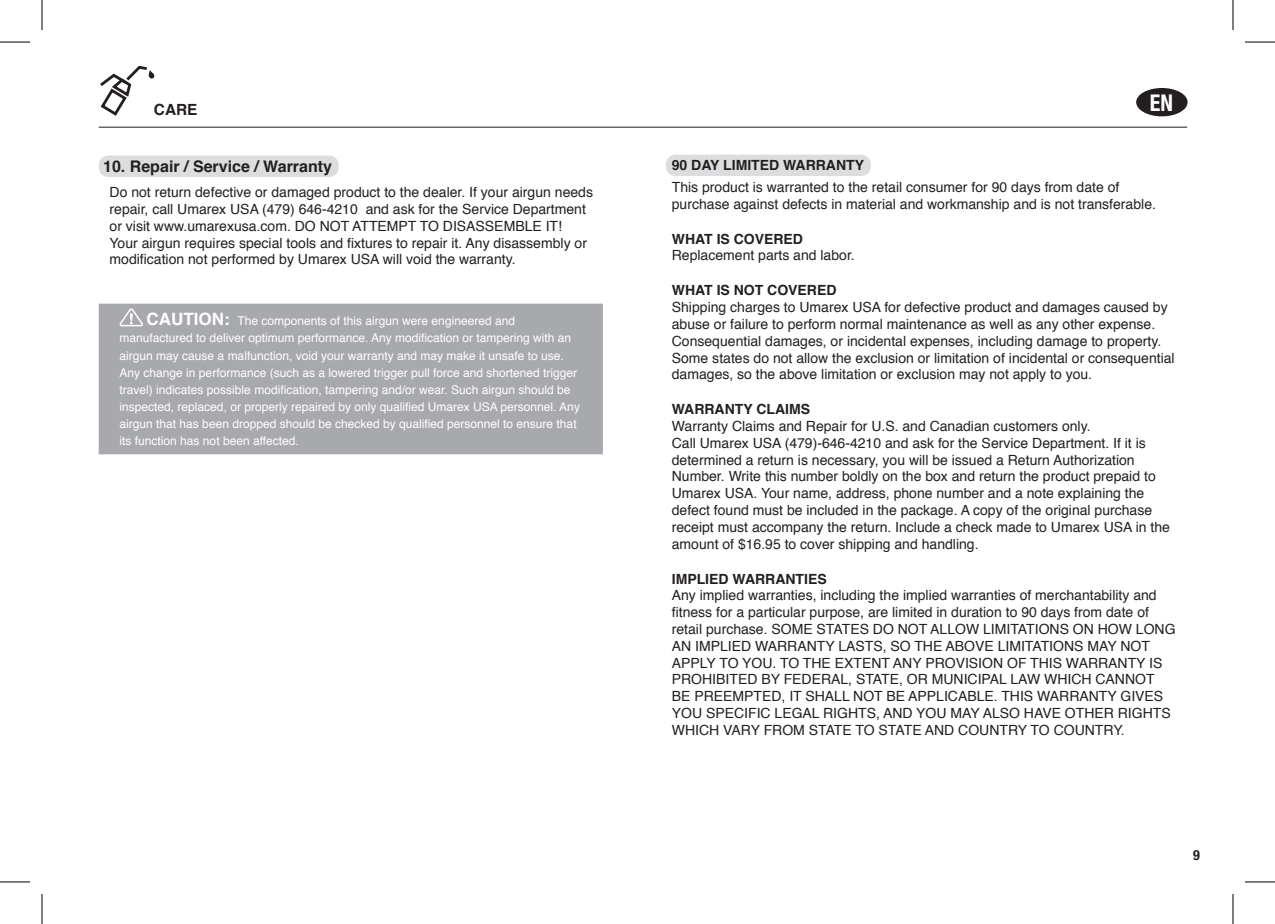
<style>
.page{position:relative;width:1275px;height:924px;background:#fff}
.page>*{position:absolute;margin:0;border:0;box-sizing:border-box;transform-origin:0 0}
.t1{font:700 condensed 23.2px "Helvetica Neue LT Pro";color:#fff;scale:.95 1}
.t2{font:700 16px "Helvetica";color:#231f20}
.t3{font:700 15.4px "Helvetica";color:#231f20}
.t4{font:14px/16.8px "Helvetica";color:#231f20}
.t5{font:700 14px "Helvetica";color:#231f20}
.t6{font:700 condensed 14px "Helvetica Neue LT Pro";color:#231f20}
.Warning_Paragraphs{font:12px/17px "Helvetica";color:#fff}
.s1{font-weight:700;font-size:17px}
</style>
<div class="page">
<hr style="left:99px;top:127px;width:1088px;height:1px;background:#231f20">
<div style="left:1136px;top:88px;width:51px;height:28px;background:#231f20;border-radius:50%"></div>
<div style="left:99px;top:155px;width:240px;height:22px;background:#dcdddf;border-radius:10px"></div>
<div style="left:99px;top:303px;width:504px;height:151px;background:#a8a9ad;border:2px solid #a8a9ad"></div>
<svg style="left:119px;top:308px;width:24px;height:19px"></svg>
<div style="left:666px;top:154px;width:205px;height:22px;background:#dcdddf;border-radius:10px"></div>
<svg style="left:100px;top:65px;width:55px;height:51px"></svg>
<hr style="left:0;top:42px;width:30px;height:1px;background:#000">
<hr style="left:1245px;top:42px;width:30px;height:1px;background:#000">
<hr style="left:0;top:881px;width:30px;height:1px;background:#000">
<hr style="left:1245px;top:881px;width:30px;height:1px;background:#000">
<hr style="left:42px;top:0;width:1px;height:30px;background:#000">
<hr style="left:42px;top:893px;width:1px;height:30px;background:#000">
<hr style="left:1232px;top:0;width:1px;height:30px;background:#000">
<hr style="left:1232px;top:893px;width:1px;height:30px;background:#000">
<p class="t3" style="left:154px;top:97px;width:45px">CARE</p>
<p class="t2" style="left:103px;top:154px;width:230px">10. Repair / Service / Warranty</p>
<p class="t4" style="left:110px;top:184px;width:485px">Do not return defective or damaged product to the dealer. If your airgun needs repair, call Umarex USA (479) 646-4210 and ask for the Service Department or visit www.umarexusa.com. DO NOT ATTEMPT TO DISASSEMBLE IT!<br>Your airgun requires special tools and fixtures to repair it. Any disassembly or modification not performed by Umarex USA will void the warranty.</p>
<p class="Warning_Paragraphs" style="left:120px;top:313px;width:462px;text-indent:27px"><span class="s1">CAUTION:</span> The components of this airgun were engineered and manufactured to deliver optimum performance. Any modification or tampering with an airgun may cause a malfunction, void your warranty and may make it unsafe to use.<br>Any change in performance (such as a lowered trigger pull force and shortened trigger travel) indicates possible modification, tampering and/or wear. Such airgun should be inspected, replaced, or properly repaired by only qualified Umarex USA personnel. Any airgun that has been dropped should be checked by qualified personnel to ensure that its function has not been affected.</p>
<h1 class="t1" style="left:1149px;top:89px;width:26px">EN</h1>
<p class="t5" style="left:672px;top:154px;width:194px">90 DAY LIMITED WARRANTY</p>
<p class="t4" style="left:672px;top:179px;width:485px">This product is warranted to the retail consumer for 90 days from date of purchase against defects in material and workmanship and is not transferable.</p>
<p class="t5" style="left:672px;top:227px;width:133px">WHAT IS COVERED</p>
<p class="t4" style="left:672px;top:247px;width:184px">Replacement parts and labor.</p>
<p class="t5" style="left:672px;top:279px;width:166px">WHAT IS NOT COVERED</p>
<p class="t4" style="left:672px;top:299px;width:504px">Shipping charges to Umarex USA for defective product and damages caused by abuse or failure to perform normal maintenance as well as any other expense.<br>Consequential damages, or incidental expenses, including damage to property.<br>Some states do not allow the exclusion or limitation of incidental or consequential damages, so the above limitation or exclusion may not apply to you.</p>
<p class="t5" style="left:672px;top:398px;width:140px">WARRANTY CLAIMS</p>
<p class="t4" style="left:672px;top:418px;width:420px">Warranty Claims and Repair for U.S. and Canadian customers only.</p>
<p class="t4" style="left:672px;top:434px;width:500px">Call Umarex USA (479)-646-4210 and ask for the Service Department. If it is determined a return is necessary, you will be issued a Return Authorization Number. Write this number boldly on the box and return the product prepaid to Umarex USA. Your name, address, phone number and a note explaining the defect found must be included in the package. A copy of the original purchase receipt must accompany the return. Include a check made to Umarex USA in the amount of $16.95 to cover shipping and handling.</p>
<p class="t5" style="left:672px;top:567px;width:156px">IMPLIED WARRANTIES</p>
<p class="t4" style="left:672px;top:587px;width:505px">Any implied warranties, including the implied warranties of merchantability and fitness for a particular purpose, are limited in duration to 90 days from date of retail purchase. SOME STATES DO NOT ALLOW LIMITATIONS ON HOW LONG AN IMPLIED WARRANTY LASTS, SO THE ABOVE LIMITATIONS MAY NOT APPLY TO YOU. TO THE EXTENT ANY PROVISION OF THIS WARRANTY IS PROHIBITED BY FEDERAL, STATE, OR MUNICIPAL LAW WHICH CANNOT BE PREEMPTED, IT SHALL NOT BE APPLICABLE. THIS WARRANTY GIVES YOU SPECIFIC LEGAL RIGHTS, AND YOU MAY ALSO HAVE OTHER RIGHTS WHICH VARY FROM STATE TO STATE AND COUNTRY TO COUNTRY.</p>
<p class="t6" style="left:1193px;top:846px;width:8px">9</p>
</div>
